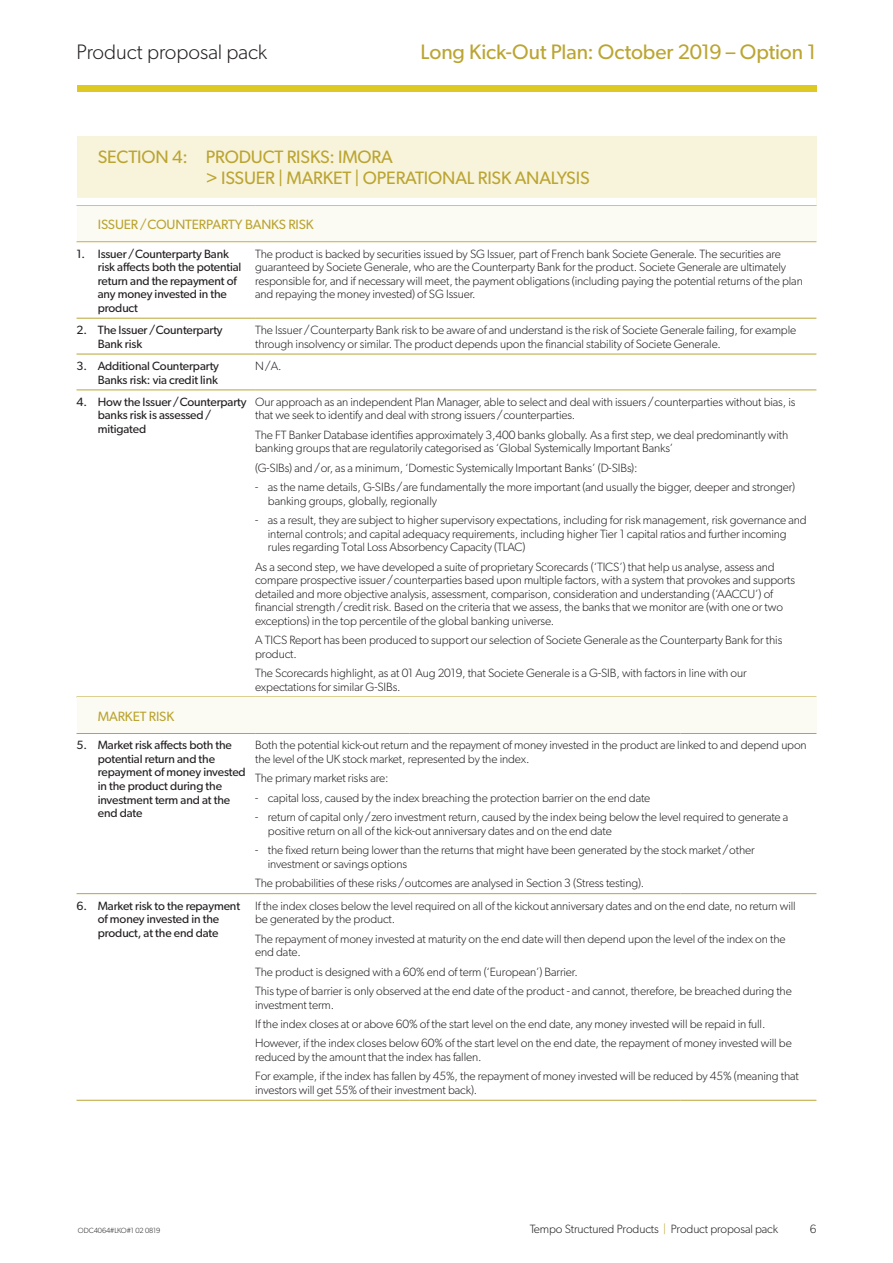
<style>
.page{position:relative;width:893px;height:1263px;background:#fff}
.page>*{position:absolute;margin:0;border:0;box-sizing:border-box;transform-origin:0 0}
.t1{font:21px "Gibson";letter-spacing:-.005em;color:#bba532}
.t2{font:300 21px "Gibson";letter-spacing:-.005em;color:#231f20}
.Table_-_Section_H{font:18px/21px "Gibson";letter-spacing:-.01em;color:#bba532}
.Table_-_Section_S{font:13.5px "Gibson";letter-spacing:-.01em;color:#bba532}
.Table_-_text{font:300 12px/13.5px "Gibson";letter-spacing:-.01em;color:#231f20}
.Table_-_Bold_Numb{font:12px/13.5px "Gibson";letter-spacing:-.01em;color:#231f20}
.t3{font:300 7.5px "Gibson";letter-spacing:-.01em;color:#231f20}
.s1{color:#bba532}
</style>
<div class="page">
<div style="left:77px;top:85px;width:739px;height:6px;background:#dec822"></div>
<div style="left:77px;top:136px;width:739px;height:69px;background:#f8f4dc"></div>
<div style="left:77px;top:205px;width:739px;height:37px;background:#fcfbf3"></div>
<hr style="left:77px;top:318px;width:178px;height:1px;background:#bba532">
<hr style="left:255px;top:318px;width:561px;height:1px;background:#bba532">
<hr style="left:77px;top:354px;width:178px;height:1px;background:#bba532">
<hr style="left:255px;top:354px;width:561px;height:1px;background:#bba532">
<hr style="left:77px;top:390px;width:178px;height:1px;background:#bba532">
<hr style="left:255px;top:390px;width:561px;height:1px;background:#bba532">
<hr style="left:77px;top:205px;width:178px;height:1px;background:#bba532">
<hr style="left:255px;top:205px;width:561px;height:1px;background:#bba532">
<hr style="left:77px;top:242px;width:178px;height:1px;background:#bba532">
<hr style="left:255px;top:242px;width:561px;height:1px;background:#bba532">
<div style="left:77px;top:198px;width:739px;height:7px;background:#fff"></div>
<div style="left:77px;top:697px;width:739px;height:36px;background:#fcfbf3"></div>
<hr style="left:77px;top:893px;width:178px;height:1px;background:#bba532">
<hr style="left:255px;top:893px;width:154px;height:1px;background:#bba532">
<hr style="left:409px;top:893px;width:136px;height:1px;background:#bba532">
<hr style="left:545px;top:893px;width:136px;height:1px;background:#bba532">
<hr style="left:681px;top:893px;width:135px;height:1px;background:#bba532">
<hr style="left:77px;top:1100px;width:178px;height:1px;background:#bba532">
<hr style="left:255px;top:1100px;width:154px;height:1px;background:#bba532">
<hr style="left:409px;top:1100px;width:136px;height:1px;background:#bba532">
<hr style="left:545px;top:1100px;width:136px;height:1px;background:#bba532">
<hr style="left:681px;top:1100px;width:135px;height:1px;background:#bba532">
<hr style="left:77px;top:733px;width:178px;height:1px;background:#bba532">
<hr style="left:255px;top:733px;width:154px;height:1px;background:#bba532">
<hr style="left:409px;top:733px;width:136px;height:1px;background:#bba532">
<hr style="left:545px;top:733px;width:136px;height:1px;background:#bba532">
<hr style="left:681px;top:733px;width:135px;height:1px;background:#bba532">
<h1 class="t2" style="left:77px;top:39px;width:192px">Product proposal pack</h1>
<h1 class="t1" style="left:421px;top:39px;width:397px">Long Kick-Out Plan: October 2019 – Option 1</h1>
<p class="Table_-_Section_H" style="left:206px;top:146px;width:384px;text-indent:81px">RISKS: IMORA<br>&gt; ISSU ER | MARKET | OPERATIONAL RISK ANALYSIS</p>
<p class="Table_-_Section_S" style="left:98px;top:216px;width:217px">ISSU ER / COUNTERPARTY BANKS RISK</p>
<p class="Table_-_Bold_Numb" style="left:98px;top:247px;width:145px;text-indent:-21px">1. Issuer / Counterparty Bank risk affects both the potential return and the repayment of any money invested in the product</p>
<p class="Table_-_text" style="left:255px;top:247px;width:549px">The product is backed by securities issued by SG Issuer, part of French bank Societe Generale. The securities are guaranteed by Societe Generale, who are the Counterparty Bank for the product. Societe Generale are ultimately responsible for, and if necessary will meet, the payment obligations (including paying the potential returns of the plan and repaying the money invested) of SG Issuer.</p>
<p class="Table_-_Bold_Numb" style="left:98px;top:323px;width:126px;text-indent:-21px">2. The Issuer / Counterparty<br>Bank risk</p>
<p class="Table_-_text" style="left:255px;top:323px;width:543px">The Issuer / Counterparty Bank risk to be aware of and understand is the risk of Societe Generale failing, for example through insolvency or similar. The product depends upon the financial stability of Societe Generale.</p>
<p class="Table_-_Bold_Numb" style="left:77px;top:359px;width:144px;text-align:right">3. Additional Counterparty<br>Banks risk: via credit link</p>
<p class="Table_-_text" style="left:255px;top:359px;width:28px">N/A.</p>
<p class="Table_-_Bold_Numb" style="left:98px;top:395px;width:150px;text-indent:-21px">4. How the Issuer / Counterparty banks risk is assessed / mitigated</p>
<p class="Table_-_text" style="left:255px;top:395px;width:542px">Our approach as an independent Plan Manager, able to select and deal with issuers / counterparties without bias, is that we seek to identify and deal with strong issuers / counterparties.</p>
<p class="Table_-_Section_H" style="left:98px;top:146px;width:153px">SECTION 4: PRODUCT</p>
<p class="Table_-_text" style="left:255px;top:428px;width:535px">The FT Banker Database identifies approximately 3,400 banks globally. As a first step, we deal predominantly with banking groups that are regulatorily categorised as ‘Global Systemically Important Banks’</p>
<p class="Table_-_text" style="left:255px;top:461px;width:384px">(G-SIBs) and / or, as a minimum, ‘Domestic Systemically Important Banks’ (D-SIBs):</p>
<p class="Table_-_text" style="left:268px;top:480px;width:529px;text-indent:-13px">- as the name details, G-SIBs / are fundamentally the more important (and usually the bigger, deeper and stronger) banking groups, globally, regionally</p>
<p class="Table_-_text" style="left:268px;top:513px;width:540px;text-indent:-13px">- as a result, they are subject to higher supervisory expectations, including for risk management, risk governance and internal controls; and capital adequacy requirements, including higher Tier 1 capital ratios and further incoming rules regarding Total Loss Absorbency Capacity (TLAC)</p>
<p class="Table_-_text" style="left:255px;top:560px;width:542px">As a second step, we have developed a suite of proprietary Scorecards (‘TICS’) that help us analyse, assess and compare prospective issuer / counterparties based upon multiple factors, with a system that provokes and supports detailed and more objective analysis, assessment, comparison, consideration and understanding (‘AACCU’) of financial strength / credit risk. Based on the criteria that we assess, the banks that we monitor are (with one or two exceptions) in the top percentile of the global banking universe.</p>
<p class="Table_-_text" style="left:255px;top:633px;width:529px">A TICS Report has been produced to support our selection of Societe Generale as the Counterparty Bank for this product.</p>
<p class="Table_-_text" style="left:255px;top:666px;width:493px">The Scorecards highlight, as at 01 Aug 2019, that Societe Generale is a G-SIB, with factors in line with our expectations for similar G-SIBs.</p>
<p class="Table_-_Section_S" style="left:98px;top:708px;width:78px">MARKET RISK</p>
<p class="Table_-_Bold_Numb" style="left:98px;top:738px;width:149px;text-indent:-21px">5. Market risk affects both the potential return and the repayment of money invested in the product during the investment term and at the end date</p>
<p class="Table_-_text" style="left:255px;top:738px;width:553px">Both the potential kick-out return and the repayment of money invested in the product are linked to and depend upon the level of the UK stock market, represented by the index.</p>
<p class="Table_-_text" style="left:255px;top:771px;width:135px">The primary market risks are:</p>
<p class="Table_-_text" style="left:255px;top:791px;width:397px">- capital loss, caused by the index breaching the protection barrier on the end date</p>
<p class="Table_-_text" style="left:268px;top:810px;width:522px;text-indent:-13px">- return of capital only / zero investment return, caused by the index being below the level required to generate a positive return on all of the kick-out anniversary dates and on the end date</p>
<p class="Table_-_text" style="left:268px;top:843px;width:488px;text-indent:-13px">- the fixed return being lower than the returns that might have been generated by the stock market / other investment or savings options</p>
<p class="Table_-_text" style="left:255px;top:876px;width:391px">The probabilities of these risks / outcomes are analysed in Section 3 (Stress testing).</p>
<p class="Table_-_Bold_Numb" style="left:77px;top:898px;width:165px;text-align:center">6. Market risk to the repayment of money invested in the product, at the end date</p>
<p class="Table_-_text" style="left:255px;top:898px;width:542px">If the index closes below the level required on all of the kickout anniversary dates and on the end date, no return will be generated by the product.</p>
<p class="Table_-_text" style="left:255px;top:931px;width:532px">The repayment of money invested at maturity on the end date will then depend upon the level of the index on the end date.</p>
<p class="Table_-_text" style="left:255px;top:964px;width:324px">The product is designed with a 60% end of term (‘European’) Barrier.</p>
<p class="Table_-_text" style="left:255px;top:984px;width:538px">This type of barrier is only observed at the end date of the product - and cannot, therefore, be breached during the investment term.</p>
<p class="Table_-_text" style="left:255px;top:1017px;width:512px">If the index closes at or above 60% of the start level on the end date, any money invested will be repaid in full.</p>
<p class="Table_-_text" style="left:255px;top:1036px;width:538px">However, if the index closes below 60% of the start level on the end date, the repayment of money invested will be reduced by the amount that the index has fallen.</p>
<p class="Table_-_text" style="left:255px;top:1069px;width:545px">For example, if the index has fallen by 45%, the repayment of money invested will be reduced by 45% (meaning that investors will get 55% of their investment back).</p>
<p class="t3" style="left:78px;top:1226px;width:84px">ODC4064#LKO#1 02 0819</p>
<p class="Table_-_text" style="left:530px;top:1222px;width:250px">Tempo Structured Products <span class="s1">|</span> Product proposal pack</p>
<p class="Table_-_text" style="left:810px;top:1222px;width:8px">6</p>
</div>
